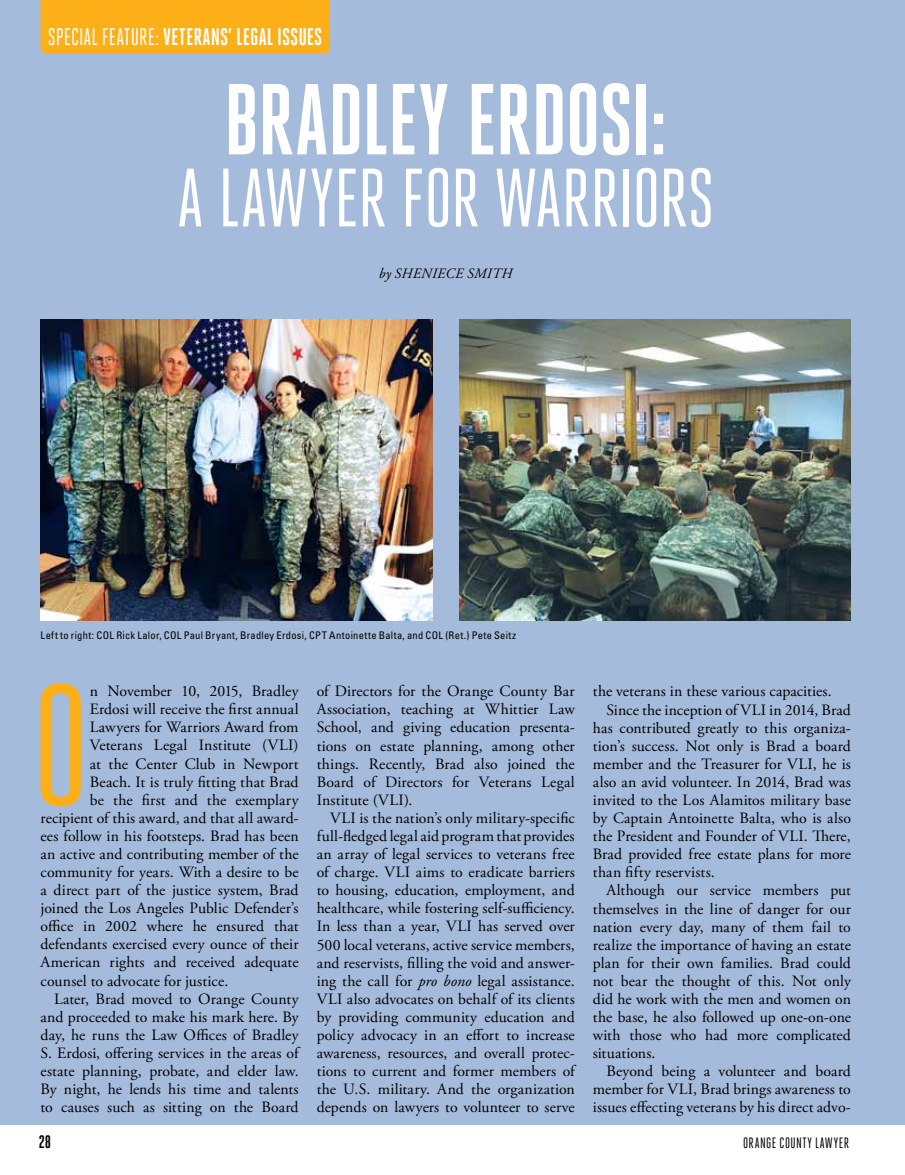
<style>
.page{position:relative;width:905px;height:1175px;background:#fff}
.page>*{position:absolute;margin:0;border:0;box-sizing:border-box;transform-origin:0 0}
.t1{font:170.7px "Heroic Condensed";color:#fcaf17}
.t2{font:700 100.5px "Heroic Condensed";letter-spacing:-.015em;color:#fff}
.t3{font:82.5px "Heroic Condensed";letter-spacing:-.005em;color:#fff}
.t4{font:700 24px "Heroic Condensed";letter-spacing:.005em;color:#fff}
.t5{font:700 18px "Heroic Condensed";color:#000}
.t6{font:15.75px/18.1px "Adobe Garamond Pro";letter-spacing:.005em;color:#000;text-align:justify}
.t7{font:15px "Heroic Condensed";letter-spacing:.035em;color:#000}
.t8{font:italic 14.25px "Adobe Garamond Pro";letter-spacing:.025em;color:#000}
.t9{font:condensed 10.5px "Univers LT Std";letter-spacing:.03em;color:#000}
.s1{font-weight:400}
.s2{font-style:italic}
</style>
<div class="page">
<div style="left:0;top:0;width:904px;height:1124px;background:#a5bbdb"></div>
<div style="left:40px;top:0;width:290px;height:54px;background:#fcaf17"></div>
<img style="left:40px;top:319px;width:392px;height:301px">
<img style="left:459px;top:319px;width:391px;height:301px">
<h3 class="t4" style="left:48px;top:24px;width:276px"><span class="s1">SPECIAL FEATURE:</span> VETERANS’ LEGAL ISSUES</h3>
<h2 class="t2" style="left:223px;top:64px;width:446px">BRADLEY ERDOSI:</h2>
<h3 class="t3" style="left:177px;top:153px;width:531px">A LAWYER FOR WARRIORS</h3>
<p class="t8" style="left:379px;top:265px;width:135px">BY SHENIECE SMITH</p>
<p class="t9" style="left:40px;top:629px;width:477px">Left to right: COL Rick Lalor, COL Paul Bryant, Bradley Erdosi, CPT Antoinette Balta, and COL (Ret.) Pete Seitz</p>
<h1 class="t1" style="left:32px;top:653px;width:42px">O</h1>
<p class="t6" style="left:90px;top:682px;width:210px">n November 10, 2015, Bradley</p>
<p class="t6" style="left:90px;top:700px;width:210px">Erdosi will receive the first annual</p>
<p class="t6" style="left:90px;top:719px;width:210px">Lawyers for Warriors Award from</p>
<p class="t6" style="left:90px;top:737px;width:210px">Veterans Legal Institute (VLI)</p>
<p class="t6" style="left:90px;top:755px;width:210px">at the Center Club in Newport</p>
<p class="t6" style="left:90px;top:773px;width:210px">Beach. It is truly fitting that Brad</p>
<p class="t6" style="left:90px;top:791px;width:210px">be the first and the exemplary</p>
<p class="t6" style="left:41px;top:809px;width:260px">recipient of this award, and that all award-</p>
<p class="t6" style="left:41px;top:827px;width:260px">ees follow in his footsteps. Brad has been</p>
<p class="t6" style="left:41px;top:845px;width:260px">an active and contributing member of the</p>
<p class="t6" style="left:41px;top:863px;width:259px">community for years. With a desire to be</p>
<p class="t6" style="left:41px;top:881px;width:259px">a direct part of the justice system, Brad</p>
<p class="t6" style="left:41px;top:899px;width:260px">joined the Los Angeles Public Defender’s</p>
<p class="t6" style="left:41px;top:917px;width:260px">office in 2002 where he ensured that</p>
<p class="t6" style="left:41px;top:935px;width:259px">defendants exercised every ounce of their</p>
<p class="t6" style="left:41px;top:954px;width:259px">American rights and received adequate</p>
<p class="t6" style="left:41px;top:972px;width:189px">counsel to advocate for justice.</p>
<p class="t6" style="left:54px;top:990px;width:246px">Later, Brad moved to Orange County</p>
<p class="t6" style="left:41px;top:1008px;width:260px">and proceeded to make his mark here. By</p>
<p class="t6" style="left:41px;top:1026px;width:259px">day, he runs the Law Offices of Bradley</p>
<p class="t6" style="left:41px;top:1044px;width:259px">S. Erdosi, offering services in the areas of</p>
<p class="t6" style="left:41px;top:1062px;width:260px">estate planning, probate, and elder law.</p>
<p class="t6" style="left:41px;top:1080px;width:259px">By night, he lends his time and talents</p>
<p class="t6" style="left:41px;top:1098px;width:260px">to causes such as sitting on the Board</p>
<p class="t6" style="left:317px;top:683px;width:260px">of Directors for the Orange County Bar Association, teaching at Whittier Law School, and giving education presenta&shy;tions on estate planning, among other things. Recently, Brad also joined the Board of Directors for Veterans Legal Institute (VLI).</p>
<p class="t6" style="left:317px;top:809px;width:260px;text-indent:13px">VLI is the nation’s only military-specific full-fledged legal aid program that provides an array of legal services to veterans free of charge. VLI aims to eradicate barriers to housing, education, employment, and healthcare, while fostering self-sufficiency.<br>In less than a year, VLI has served over 500 local veterans, active service members, and reservists, filling the void and answer&shy;ing the call for <span class="s2">PRO BONO</span> legal assistance.<br>VLI also advocates on behalf of its clients by providing community education and policy advocacy in an effort to increase awareness, resources, and overall protec&shy;tions to current and former members of the U.S. military. And the organization depends on lawyers to volunteer to serve</p>
<p class="t6" style="left:593px;top:683px;width:240px">the veterans in these various capacities.</p>
<p class="t6" style="left:606px;top:701px;width:246px">Since the inception of VLI in 2014, Brad</p>
<p class="t6" style="left:593px;top:719px;width:260px">has contributed greatly to this organiza-</p>
<p class="t6" style="left:593px;top:737px;width:259px">tion’s success. Not only is Brad a board</p>
<p class="t6" style="left:593px;top:755px;width:260px">member and the Treasurer for VLI, he is</p>
<p class="t6" style="left:593px;top:773px;width:259px">also an avid volunteer. In 2014, Brad was</p>
<p class="t6" style="left:593px;top:791px;width:259px">invited to the Los Alamitos military base</p>
<p class="t6" style="left:593px;top:809px;width:260px">by Captain Antoinette Balta, who is also</p>
<p class="t6" style="left:593px;top:827px;width:259px">the President and Founder of VLI. There,</p>
<p class="t6" style="left:593px;top:845px;width:259px">Brad provided free estate plans for more</p>
<p class="t6" style="left:593px;top:863px;width:123px">than fifty reservists.</p>
<p class="t6" style="left:606px;top:882px;width:246px">Although our service members put</p>
<p class="t6" style="left:593px;top:900px;width:260px">themselves in the line of danger for our</p>
<p class="t6" style="left:593px;top:918px;width:259px">nation every day, many of them fail to</p>
<p class="t6" style="left:593px;top:936px;width:259px">realize the importance of having an estate</p>
<p class="t6" style="left:593px;top:954px;width:260px">plan for their own families. Brad could</p>
<p class="t6" style="left:593px;top:972px;width:260px">not bear the thought of this. Not only</p>
<p class="t6" style="left:593px;top:990px;width:260px">did he work with the men and women on</p>
<p class="t6" style="left:593px;top:1008px;width:260px">the base, he also followed up one-on-one</p>
<p class="t6" style="left:593px;top:1026px;width:259px">with those who had more complicated</p>
<p class="t6" style="left:593px;top:1044px;width:64px">situations.</p>
<p class="t6" style="left:606px;top:1062px;width:246px">Beyond being a volunteer and board</p>
<p class="t6" style="left:593px;top:1080px;width:259px">member for VLI, Brad brings awareness to</p>
<p class="t6" style="left:593px;top:1099px;width:260px">issues effecting veterans by his direct advo-</p>
<p class="t5" style="left:39px;top:1131px;width:14px">28</p>
<p class="t7" style="left:743px;top:1134px;width:107px">ORANGE COUNTY LAWYER</p>
</div>
